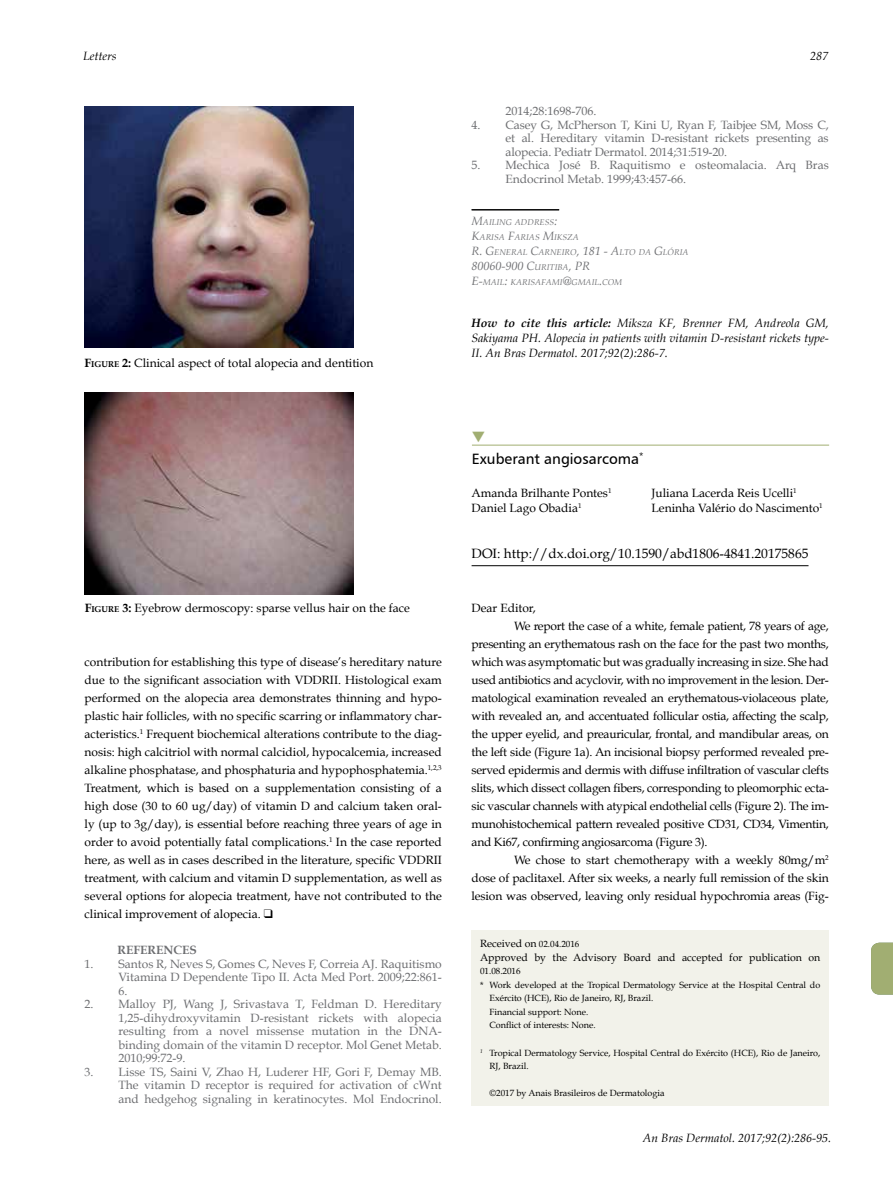
<style>
.page{position:relative;width:893px;height:1191px;background:#fff}
.page>*{position:absolute;margin:0;border:0;box-sizing:border-box;transform-origin:0 0}
.t1{font:15px "Humanist 777 BT Roman B";color:#000}
.t2{font:13.5px "Book Antiqua";color:#000}
.t3{font:12px/18px "Book Antiqua";letter-spacing:-.02em;color:#000;text-align:justify}
.t4{font:12px/13.5px "Book Antiqua";color:#6d6e71;text-align:justify}
.t5{font:12px "Book Antiqua";color:#000}
.t6{font:italic 12px/15px "Book Antiqua";color:#000;text-align:justify}
.t7{font:italic 12px "Book Antiqua";color:#6d6e71}
.t8{font:700 12px "Book Antiqua";color:#6d6e71}
.t9{font:10.5px/13.5px "Book Antiqua";color:#000}
.t10{font:9px/13.5px "Book Antiqua";color:#000}
.t11{font:italic 8.4px/15px "Book Antiqua";color:#6d6e71}
.s1{font-weight:700}
.s2{font-weight:700;font-size:8.4px}
.s3{font-size:12px}
.s4{font-size:8.4px}
.s5{font-size:9px}
</style>
<div class="page">
<hr style="left:472px;top:209px;width:87px;height:1px;background:#000">
<hr style="left:472px;top:210px;width:87px;height:1px;background:#000">
<hr style="left:472px;top:445px;width:357px;height:1px;background:#a1ae72">
<hr style="left:472px;top:565px;width:336px;height:1px;background:#000">
<div style="left:472px;top:930px;width:357px;height:175px;background:#f2f2ea"></div>
<svg style="left:871px;top:942px;width:22px;height:52px"></svg>
<img style="left:85px;top:106px;width:269px;height:241px">
<img style="left:85px;top:393px;width:269px;height:201px">
<p class="t6" style="left:83px;top:49px;width:35px">Letters</p>
<p class="t6" style="left:810px;top:49px;width:19px">287</p>
<p class="t5" style="left:85px;top:355px;width:290px"><span class="s1">F</span><span class="s2">IGURE</span> <span class="s1">2:</span> Clinical aspect of total alopecia and dentition</p>
<p class="t4" style="left:506px;top:104px;width:92px">2014;28:1698-706.</p>
<p class="t4" style="left:506px;top:118px;width:325px;text-indent:-34px">4. Casey G, McPherson T, Kini U, Ryan F, Taibjee SM, Moss C, et al. Hereditary vitamin D-resistant rickets presenting as alopecia. Pediatr Dermatol. 2014;31:519-20.</p>
<p class="t4" style="left:506px;top:158px;width:325px;text-indent:-34px">5. Mechica José B. Raquitismo e osteomalacia. Arq Bras<br>Endocrinol Metab. 1999;43:457-66.</p>
<p class="t11" style="left:472px;top:215px;width:219px"><span class="s3">M</span>AILING ADDRESS<span class="s3">:<br>K</span>ARISA <span class="s3">F</span>ARIAS <span class="s3">M</span>IKSZA<br><span class="s3">R. G</span>ENERAL <span class="s3">C</span>ARNEIRO<span class="s3">, 181 - A</span>LTO DA <span class="s3">G</span>LÓRIA</p>
<p class="t7" style="left:472px;top:259px;width:119px">80060-900 C<span class="s4">URITIBA</span>, PR</p>
<p class="t11" style="left:472px;top:275px;width:152px"><span class="s3">E-</span>MAIL<span class="s3">:</span> KARISAFAMI<span class="s3">@</span>GMAIL<span class="s3">.</span>COM</p>
<p class="t6" style="left:472px;top:316px;width:359px"><span class="s1">How to cite this article:</span> Miksza KF, Brenner FM, Andreola GM, Sakiyama PH. Alopecia in patients with vitamin D-resistant rickets type-II. An Bras Dermatol. 2017;92(2):286-7.</p>
<p class="t5" style="left:85px;top:600px;width:327px"><span class="s1">F</span><span class="s2">IGURE</span> <span class="s1">3:</span> Eyebrow dermoscopy: sparse vellus hair on the face</p>
<p class="t3" style="left:85px;top:653px;width:359px">contribution for establishing this type of disease’s hereditary nature due to the significant association with VDDRII. Histological exam performed on the alopecia area demonstrates thinning and hypo&shy;plastic hair follicles, with no specific scarring or inflammatory char&shy;acteristics.<sup>1</sup> Frequent biochemical alterations contribute to the diag&shy;nosis: high calcitriol with normal calcidiol, hypocalcemia, increased alkaline phosphatase, and phosphaturia and hypophosphatemia.<sup>1,2,3<br></sup>Treatment, which is based on a supplementation consisting of a high dose (30 to 60 ug/day) of vitamin D and calcium taken oral&shy;ly (up to 3g/day), is essential before reaching three years of age in order to avoid potentially fatal complications.<sup>1</sup> In the case reported here, as well as in cases described in the literature, specific VDDRII treatment, with calcium and vitamin D supplementation, as well as several options for alopecia treatment, have not contributed to the clinical improvement of alopecia. ❑</p>
<p class="t8" style="left:118px;top:943px;width:81px">REFERENCES</p>
<p class="t4" style="left:119px;top:957px;width:325px;text-indent:-34px">1. Santos R, Neves S, Gomes C, Neves F, Correia AJ. Raquitismo Vitamina D Dependente Tipo II. Acta Med Port. 2009;22:861- 6.</p>
<p class="t4" style="left:119px;top:997px;width:325px;text-indent:-34px">2. Malloy PJ, Wang J, Srivastava T, Feldman D. Hereditary 1,25-dihydroxyvitamin D-resistant rickets with alopecia resulting from a novel missense mutation in the DNA&shy;binding domain of the vitamin D receptor. Mol Genet Metab.<br>2010;99:72-9.</p>
<p class="t4" style="left:119px;top:1065px;width:325px;text-indent:-34px">3. Lisse TS, Saini V, Zhao H, Luderer HF, Gori F, Demay MB.<br>The vitamin D receptor is required for activation of cWnt and hedgehog signaling in keratinocytes. Mol Endocrinol.</p>
<p class="t1" style="left:472px;top:449px;width:173px">Exuberant angiosarcoma<sup>*</sup></p>
<p class="t5" style="left:472px;top:485px;width:141px">Amanda Brilhante Pontes<sup>1</sup></p>
<p class="t5" style="left:652px;top:485px;width:147px">Juliana Lacerda Reis Ucelli<sup>1</sup></p>
<p class="t5" style="left:472px;top:500px;width:111px">Daniel Lago Obadia<sup>1</sup></p>
<p class="t5" style="left:652px;top:500px;width:173px">Leninha Valério do Nascimento<sup>1</sup></p>
<p class="t2" style="left:472px;top:545px;width:338px">DOI: http://dx.doi.org/10.1590/abd1806-4841.20175865</p>
<p class="t5" style="left:472px;top:600px;width:66px">Dear Editor,</p>
<p class="t3" style="left:514px;top:617px;width:316px">We report the case of a white, female patient, 78 years of age,</p>
<p class="t3" style="left:472px;top:635px;width:359px">presenting an erythematous rash on the face for the past two months,</p>
<p class="t3" style="left:472px;top:653px;width:359px">which was asymptomatic but was gradually increasing in size. She had</p>
<p class="t3" style="left:472px;top:671px;width:359px">used antibiotics and acyclovir, with no improvement in the lesion. Der-</p>
<p class="t3" style="left:472px;top:689px;width:359px">matological examination revealed an erythematous-violaceous plate,</p>
<p class="t3" style="left:472px;top:707px;width:359px">with revealed an, and accentuated follicular ostia, affecting the scalp,</p>
<p class="t3" style="left:472px;top:725px;width:359px">the upper eyelid, and preauricular, frontal, and mandibular areas, on</p>
<p class="t3" style="left:472px;top:743px;width:359px">the left side (Figure 1a). An incisional biopsy performed revealed pre-</p>
<p class="t3" style="left:472px;top:761px;width:359px">served epidermis and dermis with diffuse infiltration of vascular clefts</p>
<p class="t3" style="left:472px;top:779px;width:359px">slits, which dissect collagen fibers, corresponding to pleomorphic ecta-</p>
<p class="t3" style="left:472px;top:797px;width:359px">sic vascular channels with atypical endothelial cells (Figure 2). The im-</p>
<p class="t3" style="left:472px;top:815px;width:359px">munohistochemical pattern revealed positive CD31, CD34, Vimentin,</p>
<p class="t3" style="left:472px;top:833px;width:237px">and Ki67, confirming angiosarcoma (Figure 3).</p>
<p class="t3" style="left:514px;top:851px;width:316px">We chose to start chemotherapy with a weekly 80mg/m<sup>2</sup></p>
<p class="t3" style="left:472px;top:869px;width:359px">dose of paclitaxel. After six weeks, a nearly full remission of the skin</p>
<p class="t3" style="left:472px;top:887px;width:359px">lesion was observed, leaving only residual hypochromia areas (Fig-</p>
<p class="t9" style="left:480px;top:937px;width:342px">Received on <span class="s5">02.04.2016<br></span>Approved by the Advisory Board and accepted for publication on</p>
<p class="t10" style="left:480px;top:964px;width:42px">01.08.2016</p>
<p class="t10" style="left:480px;top:978px;width:342px">* Work developed at the Tropical Dermatology Service at the Hospital Central do</p>
<p class="t10" style="left:490px;top:991px;width:165px">Exército (HCE), Rio de Janeiro, RJ, Brazil.</p>
<p class="t10" style="left:490px;top:1005px;width:100px">Financial support: None.</p>
<p class="t10" style="left:490px;top:1018px;width:108px">Conflict of interests: None.</p>
<p class="t10" style="left:490px;top:1045px;width:332px;text-indent:-9px"><sup>1</sup> Tropical Dermatology Service, Hospital Central do Exército (HCE), Rio de Janeiro,<br>RJ, Brazil.</p>
<p class="t10" style="left:490px;top:1086px;width:177px">©2017 by Anais Brasileiros de Dermatologia</p>
<p class="t6" style="left:643px;top:1131px;width:190px">An Bras Dermatol. 2017;92(2):286-95.</p>
</div>
